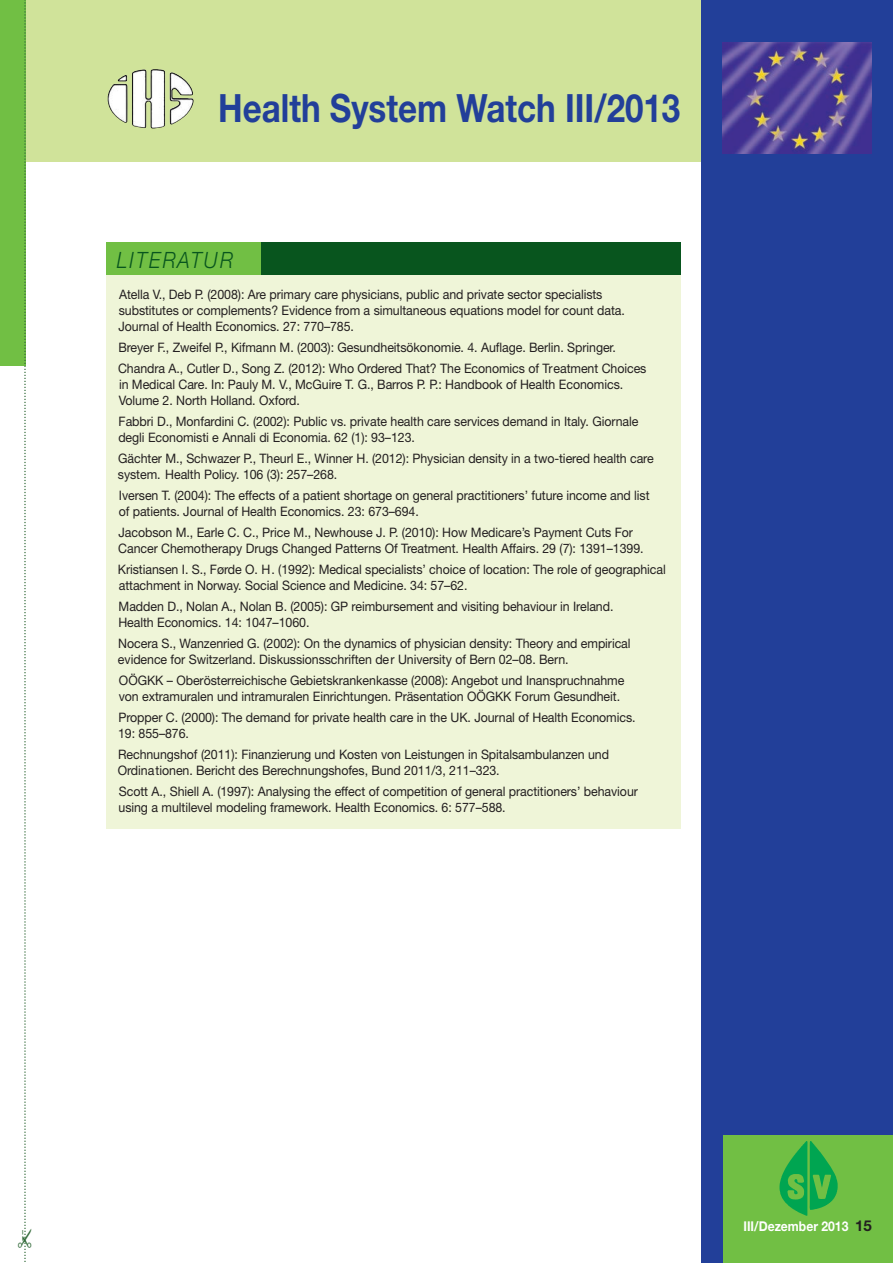
<style>
.page{position:relative;width:893px;height:1263px;background:#fff}
.page>*{position:absolute;margin:0;border:0;box-sizing:border-box;transform-origin:0 0}
.t1{font:700 39px "Helvetica Neue";color:#223f99;scale:.85 1}
.t2{font:italic 300 22.5px "Helvetica Neue";letter-spacing:.105em;color:#08551e;scale:.88 1}
.t3{font:22.5px "Monotype Sorts";color:#346c3b}
.t4{font:700 13.5px "Helvetica Neue";color:#fff;scale:.9 1}
.t5{font:13.05px/15.8px "Helvetica Neue";letter-spacing:-.005em;color:#231f20;scale:.95 1}
.s1{font-size:15px;color:#231f20}
</style>
<div class="page">
<div style="left:14px;top:0;width:879px;height:162px;background:#d0e39a"></div>
<div style="left:702px;top:0;width:191px;height:1263px;background:#223f99"></div>
<div style="left:723px;top:1135px;width:170px;height:128px;background:#71bf44"></div>
<img style="left:723px;top:43px;width:149px;height:110px">
<div style="left:0;top:0;width:26px;height:366px;background:#71bf44"></div>
<img style="left:107px;top:69px;width:87px;height:60px">
<svg style="left:24px;top:0;width:2px;height:1262px"></svg>
<img style="left:791px;top:1141px;width:47px;height:69px">
<div style="left:106px;top:275px;width:574px;height:554px;background:#eff5d8"></div>
<div style="left:106px;top:242px;width:335px;height:33px;background:#71bf44"></div>
<div style="left:261px;top:242px;width:419px;height:33px;background:#08551e"></div>
<h1 class="t1" style="left:218px;top:94px;width:545px">Health System Watch III/2013</h1>
<h2 class="t2" style="left:117px;top:242px;width:133px">LITERATUR</h2>
<p class="t5" style="left:118px;top:288px;width:534px">Atella V., Deb P. (2008): Are primary care physicians, public and private sector specialists substitutes or complements? Evidence from a simultaneous equations model for count data.<br>Journal of Health Economics. 27: 770–785.</p>
<p class="t5" style="left:118px;top:338px;width:558px;line-height:21.3px">Breyer F., Zweifel P., Kifmann M. (2003): Gesundheitsökonomie. 4. Auflage. Berlin. Springer.<br>Chandra A., Cutler D., Song Z. (2012): Who Ordered That? The Economics of Treatment Choices</p>
<p class="t5" style="left:119px;top:378px;width:532px">in Medical Care. In: Pauly M. V., McGuire T. G., Barros P. P.: Handbook of Health Economics.<br>Volume 2. North Holland. Oxford.</p>
<p class="t5" style="left:118px;top:415px;width:549px">Fabbri D., Monfardini C. (2002): Public vs. private health care services demand in Italy. Giornale degli Economisti e Annali di Economia. 62 (1): 93–123.</p>
<p class="t5" style="left:118px;top:452px;width:566px">Gächter M., Schwazer P., Theurl E., Winner H. (2012): Physician density in a two-tiered health care system. Health Policy. 106 (3): 257–268.</p>
<p class="t5" style="left:119px;top:489px;width:560px">Iversen T. (2004): The effects of a patient shortage on general practitioners’ future income and list of patients. Journal of Health Economics. 23: 673–694.</p>
<p class="t5" style="left:118px;top:526px;width:554px">Jacobson M., Earle C. C., Price M., Newhouse J. P. (2010): How Medicare’s Payment Cuts For<br>Cancer Chemotherapy Drugs Changed Patterns Of Treatment. Health Affairs. 29 (7): 1391–1399.</p>
<p class="t5" style="left:118px;top:563px;width:578px">Kristiansen I. S., Førde O. H. (1992): Medical specialists’ choice of location: The role of geographical attachment in Norway. Social Science and Medicine. 34: 57–62.</p>
<p class="t5" style="left:118px;top:600px;width:523px">Madden D., Nolan A., Nolan B. (2005): GP reimbursement and visiting behaviour in Ireland.<br>Health Economics. 14: 1047–1060.</p>
<p class="t5" style="left:118px;top:637px;width:541px">Nocera S., Wanzenried G. (2002): On the dynamics of physician density: Theory and empirical evidence for Switzerland. Diskussionsschriften der University of Bern 02–08. Bern.</p>
<p class="t5" style="left:119px;top:674px;width:534px">OÖGKK – Oberösterreichische Gebietskrankenkasse (2008): Angebot und Inanspruchnahme von extramuralen und intramuralen Einrichtungen. Präsentation OÖGKK Forum Gesundheit.</p>
<p class="t5" style="left:118px;top:711px;width:546px">Propper C. (2000): The demand for private health care in the UK. Journal of Health Economics.<br>19: 855–876.</p>
<p class="t5" style="left:118px;top:748px;width:519px">Rechnungshof (2011): Finanzierung und Kosten von Leistungen in Spitalsambulanzen und<br>Ordinationen. Bericht des Berechnungshofes, Bund 2011/3, 211–323.</p>
<p class="t5" style="left:119px;top:785px;width:548px">Scott A., Shiell A. (1997): Analysing the effect of competition of general practitioners’ behaviour using a multilevel modeling framework. Health Economics. 6: 577–588.</p>
<h2 class="t3" style="left:12px;top:1249px;width:23px;rotate:-90deg">#</h2>
<p class="t4" style="left:743px;top:1221px;width:144px">III/Dezember 2013 <span class="s1">15</span></p>
</div>
